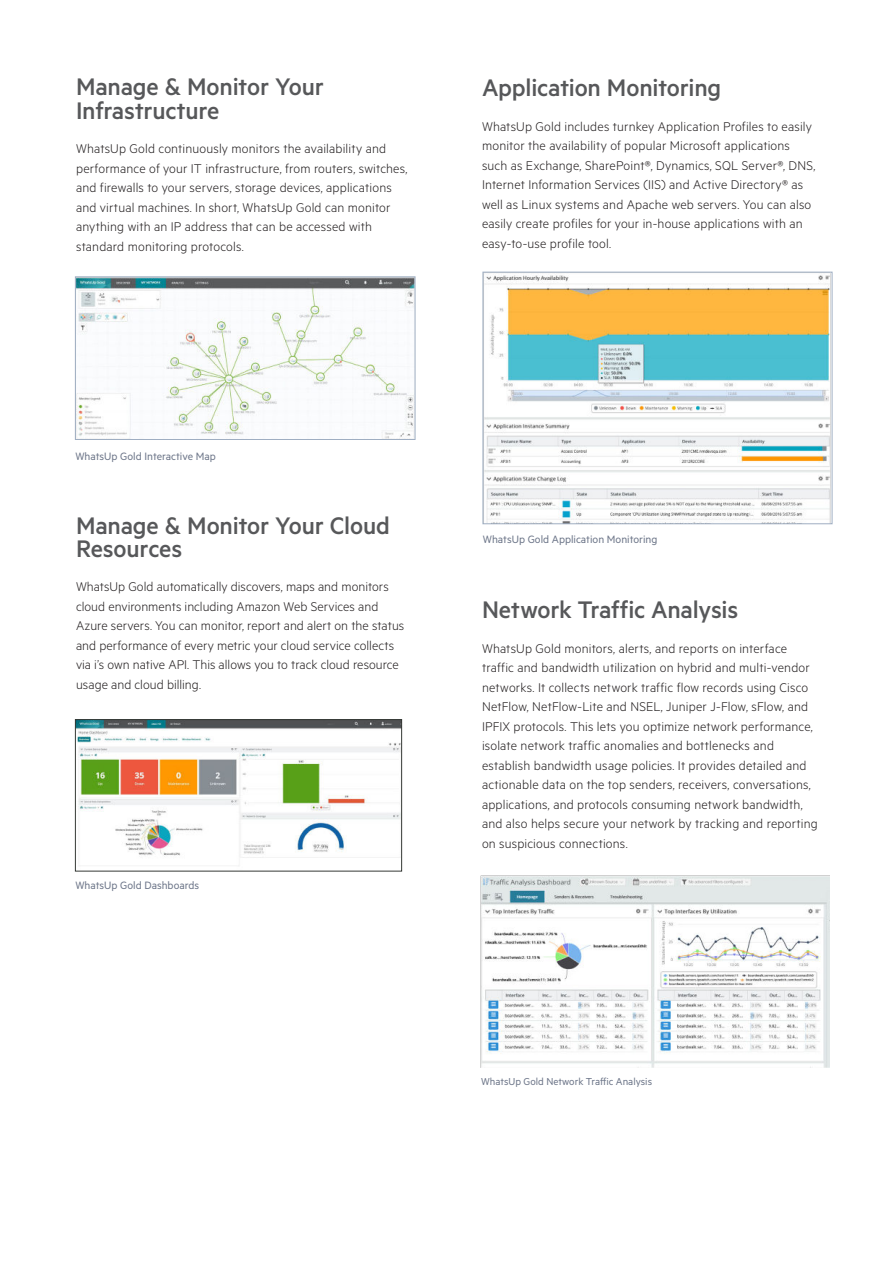
<style>
.page{position:relative;width:896px;height:1265px;background:#fff}
.page>*{position:absolute;margin:0;border:0;box-sizing:border-box;transform-origin:0 0}
.t1{font:500 27px/24px "Metric";letter-spacing:-.01em;color:#57585a}
.t2{font:300 14.25px/19.5px "Metric";letter-spacing:.01em;color:#231f20}
.t3{font:12px "Metric";color:#6d7689}
.t4{font:11.4px "Metric";color:#6d7689}
</style>
<div class="page">
<img style="left:77px;top:721px;width:323px;height:145px">
<div style="left:75px;top:719px;width:327px;height:152px;border:1px solid #353935"></div>
<img style="left:484px;top:275px;width:346px;height:247px">
<div style="left:482px;top:272px;width:350px;height:252px;border:1px solid #9faec2"></div>
<img style="left:480px;top:875px;width:349px;height:193px">
<img style="left:77px;top:279px;width:336px;height:159px">
<div style="left:75px;top:277px;width:340px;height:163px;border:1px solid #9faec2"></div>
<h1 class="t1" style="left:76px;top:76px;width:249px">Manage &amp; Monitor Your<br>Infrastructure</h1>
<p class="t2" style="left:76px;top:140px;width:333px">WhatsUp Gold continuously monitors the availability and performance of your IT infrastructure, from routers, switches, and firewalls to your servers, storage devices, applications and virtual machines. In short, WhatsUp Gold can monitor anything with an IP address that can be accessed with standard monitoring protocols.</p>
<h1 class="t1" style="left:482px;top:78px;width:241px">Application Monitoring</h1>
<p class="t2" style="left:482px;top:118px;width:335px">WhatsUp Gold includes turnkey Application Profiles to easily monitor the availability of popular Microsoft applications such as Exchange, SharePoint®, Dynamics, SQL Server®, DNS, Internet Information Services (IIS) and Active Directory® as well as Linux systems and Apache web servers. You can also easily create profiles for your in-house applications with an easy-to-use profile tool.</p>
<p class="t3" style="left:75px;top:452px;width:142px">WhatsUp Gold Interactive Map</p>
<h1 class="t1" style="left:76px;top:516px;width:315px;line-height:22.5px">Manage &amp; Monitor Your Cloud<br>Resources</h1>
<p class="t2" style="left:76px;top:578px;width:330px">WhatsUp Gold automatically discovers, maps and monitors cloud environments including Amazon Web Services and Azure servers. You can monitor, report and alert on the status and performance of every metric your cloud service collects via i’s own native API. This allows you to track cloud resource usage and cloud billing.</p>
<p class="t3" style="left:75px;top:881px;width:125px">WhatsUp Gold Dashboards</p>
<p class="t3" style="left:482px;top:535px;width:176px">WhatsUp Gold Application Monitoring</p>
<h1 class="t1" style="left:482px;top:600px;width:258px">Network Traffic Analysis</h1>
<p class="t2" style="left:482px;top:640px;width:337px">WhatsUp Gold monitors, alerts, and reports on interface traffic and bandwidth utilization on hybrid and multi-vendor networks. It collects network traffic flow records using Cisco NetFlow, NetFlow-Lite and NSEL, Juniper J-Flow, sFlow, and IPFIX protocols. This lets you optimize network performance, isolate network traffic anomalies and bottlenecks and establish bandwidth usage policies. It provides detailed and actionable data on the top senders, receivers, conversations, applications, and protocols consuming network bandwidth, and also helps secure your network by tracking and reporting on suspicious connections.</p>
<p class="t4" style="left:481px;top:1077px;width:172px">WhatsUp Gold Network Traffic Analysis</p>
</div>
